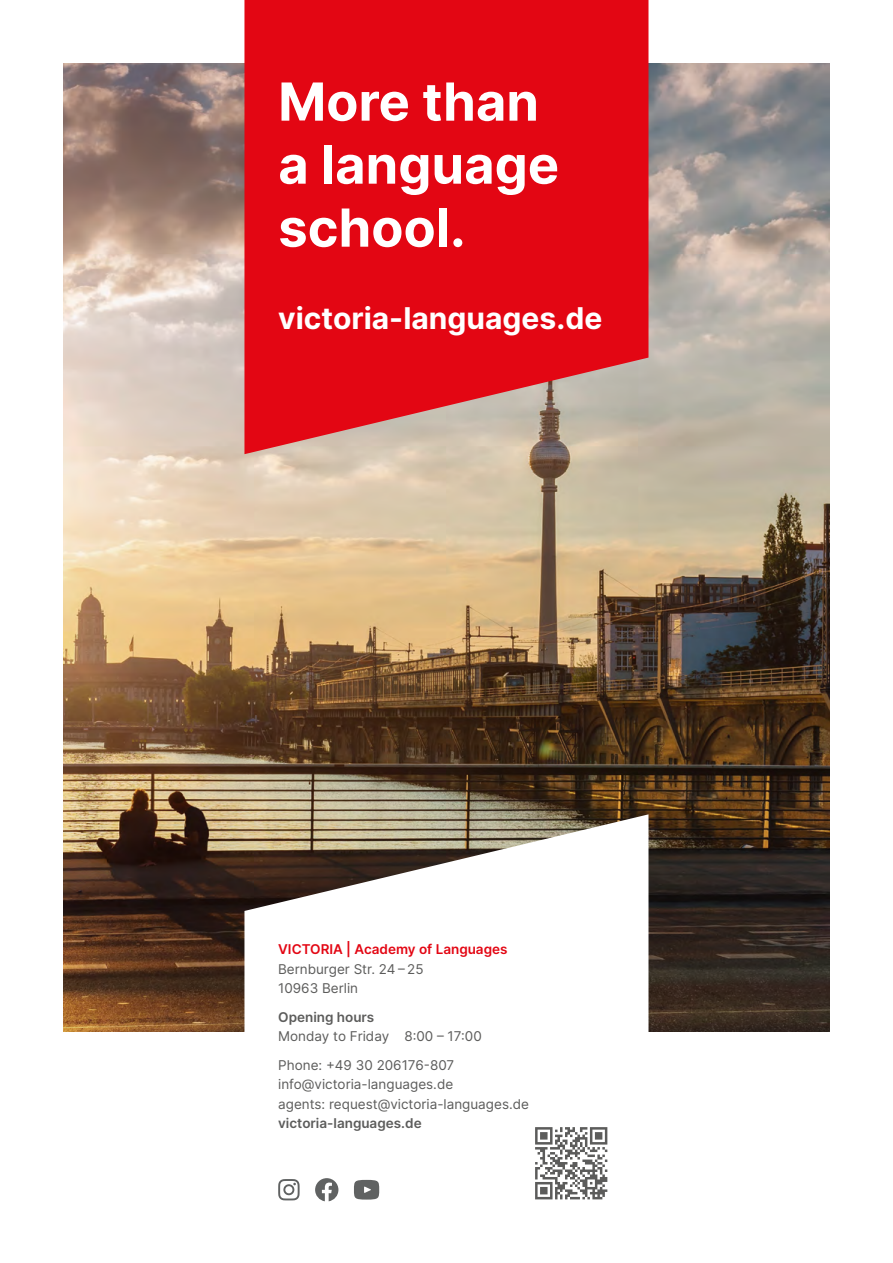
<style>
.page{position:relative;width:893px;height:1263px;background:#fff}
.page>*{position:absolute;margin:0;border:0;box-sizing:border-box;transform-origin:0 0}
.t1{font:700 52.5px/63px "Inter";color:#fff}
.t2{font:700 30px "Inter";color:#fff}
.t3{font:13.5px/19.5px "Inter";color:#5c5c5b}
.t4{font:600 13.5px "Inter";color:#5c5c5b}
.t5{font:600 13.5px "Inter";color:#e30613}
</style>
<div class="page">
<img style="left:64px;top:64px;width:765px;height:967px">
<svg style="left:244px;top:0;width:404px;height:454px;background:#df1822"></svg>
<svg style="left:244px;top:814px;width:404px;height:388px"></svg>
<svg style="left:315px;top:1178px;width:23px;height:23px"></svg>
<svg style="left:278px;top:1179px;width:22px;height:21px"></svg>
<svg style="left:354px;top:1180px;width:25px;height:19px"></svg>
<div style="left:529px;top:1121px;width:85px;height:85px;background:#fff"></div>
<svg style="left:535px;top:1127px;width:72px;height:72px"></svg>
<h1 class="t1" style="left:278px;top:69px;width:282px">More than a language school.</h1>
<h2 class="t2" style="left:278px;top:296px;width:326px">victoria-languages.de</h2>
<p class="t5" style="left:278px;top:940px;width:231px">VICTORIA | Academy of Languages</p>
<p class="t3" style="left:278px;top:959px;width:147px">Bernburger Str. 24 – 25<br>10963 Berlin</p>
<p class="t4" style="left:278px;top:1007px;width:98px">Opening hours</p>
<p class="t3" style="left:278px;top:1022px;width:205px;line-height:28.5px">Monday to Friday 8:00 – 17:00<br>Phone: +49 30 206176-807</p>
<p class="t3" style="left:278px;top:1074px;width:252px">info@victoria-languages.de<br>agents: request@victoria-languages.de</p>
<p class="t4" style="left:278px;top:1114px;width:145px">victoria-languages.de</p>
</div>
